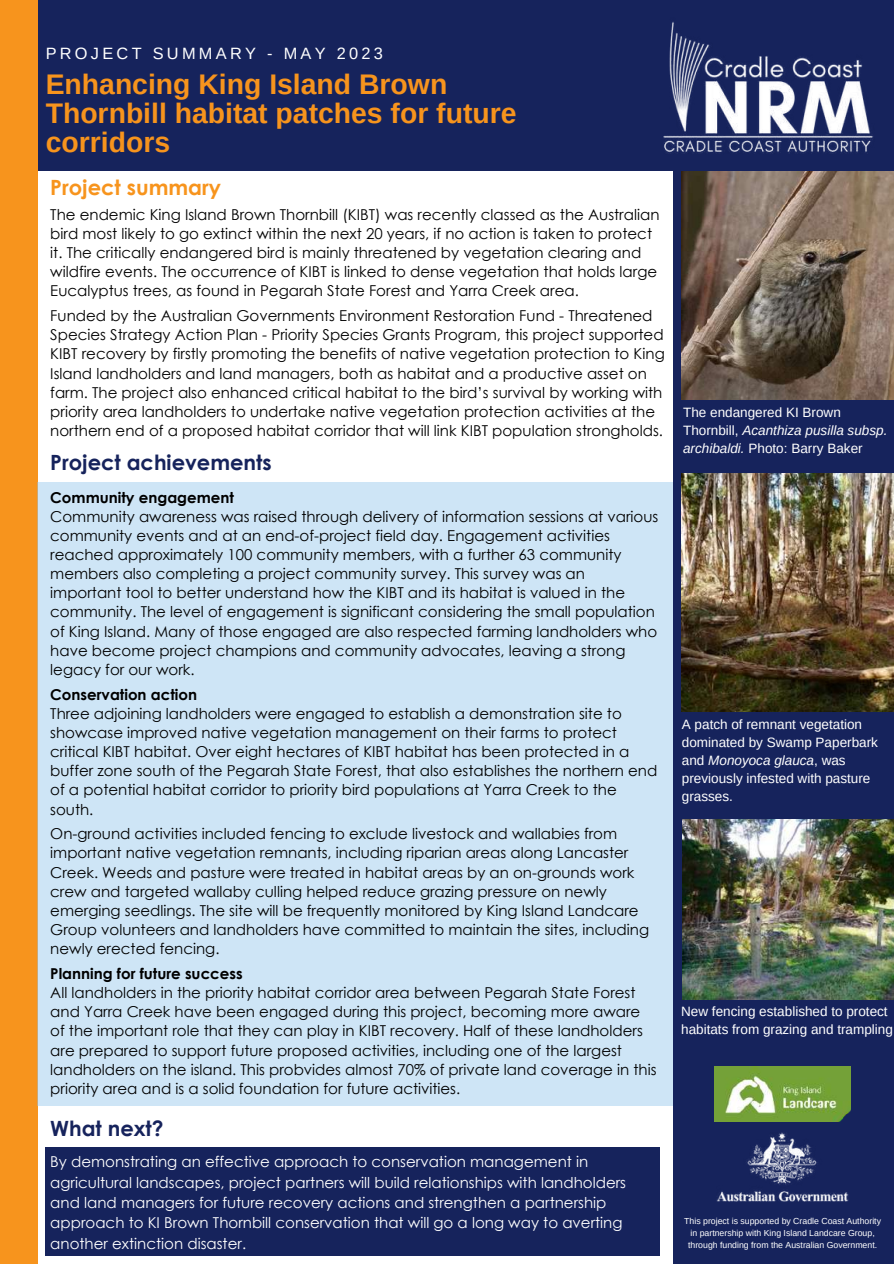
<style>
.page{position:relative;width:894px;height:1264px;background:#fff}
.page>*{position:absolute;margin:0;border:0;box-sizing:border-box;transform-origin:0 0}
.t1{font:700 28.35px/29.2px "Arimo";color:#f7941d}
.t2{font:700 21px "Century Gothic";color:#16235c}
.t3{font:700 21px "Century Gothic";color:#f7941d}
.t4{font:16.35px "Arimo";letter-spacing:.2em;color:#fff}
.t5{font:15px/19.2px "Century Gothic";color:#000}
.t6{font:15px/20.2px "Century Gothic";color:#fff}
.t7{font:700 15px "Century Gothic";color:#000}
.t8{font:13.5px/18px "Arimo";color:#fff}
.t9{font:8.7px/11.7px "Arimo";color:#fff;text-align:center}
.s1{font-style:italic}
</style>
<div class="page">
<div style="left:673px;top:149px;width:220px;height:1114px;background:#16235c"></div>
<div style="left:0;top:0;width:893px;height:171px;background:#16235c"></div>
<img style="left:663px;top:22px;width:210px;height:132px">
<div style="left:0;top:0;width:38px;height:1263px;background:#f7941d"></div>
<div style="left:38px;top:482px;width:635px;height:623px;background:#cee5f6"></div>
<img style="left:681px;top:171px;width:212px;height:229px">
<img style="left:716px;top:1132px;width:132px;height:69px">
<img style="left:681px;top:473px;width:212px;height:239px">
<img style="left:682px;top:819px;width:211px;height:180px">
<img style="left:714px;top:1066px;width:135px;height:55px">
<div style="left:46px;top:1147px;width:613px;height:108px;background:#16235c"></div>
<p class="t4" style="left:46px;top:44px;width:339px">PROJECT SUMMARY - MAY 2023</p>
<h1 class="t1" style="left:46px;top:69px;width:472px">Enhancing King Island Brown<br>Thornbill habitat patches for future corridors</h1>
<h2 class="t3" style="left:50px;top:174px;width:172px">Project summary</h2>
<p class="t5" style="left:50px;top:204px;width:610px">The endemic King Island Brown Thornbill (KIBT) was recently classed as the Australian bird most likely to go extinct within the next 20 years, if no action is taken to protect it. The critically endangered bird is mainly threatened by vegetation clearing and wildfire events. The occurrence of KIBT is linked to dense vegetation that holds large Eucalyptus trees, as found in Pegarah State Forest and Yarra Creek area.</p>
<p class="t5" style="left:50px;top:305px;width:615px">Funded by the Australian Governments Environment Restoration Fund - Threatened Species Strategy Action Plan - Priority Species Grants Program, this project supported KIBT recovery by firstly promoting the benefits of native vegetation protection to King Island landholders and land managers, both as habitat and a productive asset on farm. The project also enhanced critical habitat to the bird’s survival by working with priority area landholders to undertake native vegetation protection activities at the northern end of a proposed habitat corridor that will link KIBT population strongholds.</p>
<h2 class="t2" style="left:50px;top:449px;width:223px">Project achievements</h2>
<p class="t7" style="left:50px;top:487px;width:185px">Community engagement</p>
<p class="t5" style="left:50px;top:506px;width:609px">Community awareness was raised through delivery of information sessions at various community events and at an end-of-project field day. Engagement activities reached approximately 100 community members, with a further 63 community members also completing a project community survey. This survey was an important tool to better understand how the KIBT and its habitat is valued in the community. The level of engagement is significant considering the small population of King Island. Many of those engaged are also respected farming landholders who have become project champions and community advocates, leaving a strong legacy for our work.</p>
<p class="t7" style="left:50px;top:684px;width:148px">Conservation action</p>
<p class="t5" style="left:50px;top:703px;width:608px">Three adjoining landholders were engaged to establish a demonstration site to showcase improved native vegetation management on their farms to protect critical KIBT habitat. Over eight hectares of KIBT habitat has been protected in a buffer zone south of the Pegarah State Forest, that also establishes the northern end of a potential habitat corridor to priority bird populations at Yarra Creek to the south.</p>
<p class="t5" style="left:50px;top:823px;width:600px">On-ground activities included fencing to exclude livestock and wallabies from important native vegetation remnants, including riparian areas along Lancaster Creek. Weeds and pasture were treated in habitat areas by an on-grounds work crew and targeted wallaby culling helped reduce grazing pressure on newly emerging seedlings. The site will be frequently monitored by King Island Landcare Group volunteers and landholders have committed to maintain the sites, including newly erected fencing.</p>
<p class="t7" style="left:50px;top:963px;width:194px">Planning for future success</p>
<p class="t5" style="left:50px;top:982px;width:607px">All landholders in the priority habitat corridor area between Pegarah State Forest and Yarra Creek have been engaged during this project, becoming more aware of the important role that they can play in KIBT recovery. Half of these landholders are prepared to support future proposed activities, including one of the largest landholders on the island. This probvides almost 70% of private land coverage in this priority area and is a solid foundation for future activities.</p>
<h2 class="t2" style="left:50px;top:1114px;width:115px">What next?</h2>
<p class="t6" style="left:50px;top:1151px;width:577px">By demonstrating an effective approach to conservation management in agricultural landscapes, project partners will build relationships with landholders and land managers for future recovery actions and strengthen a partnership approach to KI Brown Thornbill conservation that will go a long way to averting another extinction disaster.</p>
<p class="t8" style="left:683px;top:403px;width:206px">The endangered KI Brown<br>Thornbill, <span class="s1">Acanthiza pusilla subsp. archibaldi.</span> Photo: Barry Baker</p>
<p class="t8" style="left:681px;top:715px;width:197px">A patch of remnant vegetation dominated by Swamp Paperbark and <span class="s1">Monoyoca glauca</span>, was previously infested with pasture grasses.</p>
<p class="t8" style="left:681px;top:1002px;width:213px">New fencing established to protect habitats from grazing and trampling</p>
<p class="t9" style="left:684px;top:1215px;width:198px">This project is supported by Cradle Coast Authority in partnership with King Island Landcare Group, through funding from the Australian Government.</p>
</div>
